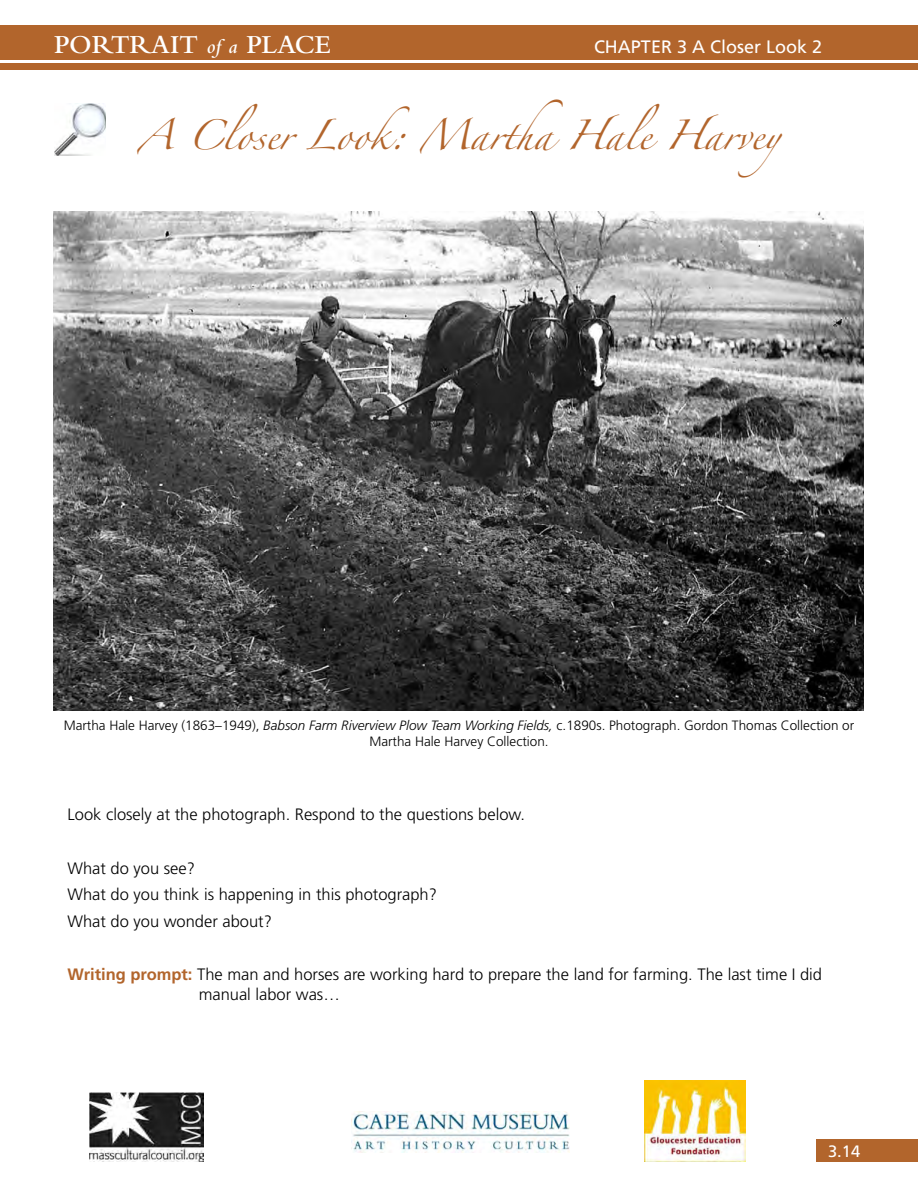
<style>
.page{position:relative;width:918px;height:1188px;background:#fff}
.page>*{position:absolute;margin:0;border:0;box-sizing:border-box;transform-origin:0 0}
.t1{font:27px "Zapfino";color:#b2652c}
.t2{font:600 27px "Bembo";color:#fff}
.t3{font:18px "Frutiger";color:#fff}
.t4{font:300 16.5px/19.8px "Frutiger";color:#000}
.t5{font:16.5px "Frutiger";color:#fff}
.t6{font:300 13.5px/16.2px "Frutiger";color:#000;text-align:center}
.s1{font-style:italic;font-size:21px}
.s2{font-style:italic}
.s3{font-weight:700;color:#b2652c}
</style>
<div class="page">
<div style="left:816px;top:1140px;width:102px;height:22px;background:#b2652c"></div>
<div style="left:0;top:64px;width:918px;height:6px;background:#b2652c"></div>
<div style="left:0;top:26px;width:918px;height:34px;background:#b2652c"></div>
<img style="left:353px;top:1112px;width:216px;height:41px">
<img style="left:53px;top:211px;width:811px;height:499px">
<img style="left:90px;top:1093px;width:113px;height:69px">
<img style="left:645px;top:1080px;width:100px;height:82px">
<img style="left:54px;top:104px;width:51px;height:52px">
<p class="t2" style="left:54px;top:30px;width:278px">PORTRAIT <span class="s1">of a</span> PLACE</p>
<p class="t3" style="left:594px;top:36px;width:230px">CHAPTER 3 A Closer Look 2</p>
<p class="t1" style="left:138px;top:124px;width:672px">A Closer Look: Martha Hale Harvey</p>
<p class="t6" style="left:64px;top:717px;width:792px">Martha Hale Harvey (1863–1949), <span class="s2">Babson Farm Riverview Plow Team Working Fields,</span> c.1890s. Photograph. Gordon Thomas Collection or<br>Martha Hale Harvey Collection.</p>
<p class="t4" style="left:68px;top:805px;width:459px">Look closely at the photograph. Respond to the questions below.</p>
<p class="t4" style="left:68px;top:858px;width:129px">What do you see?</p>
<p class="t4" style="left:68px;top:884px;width:371px">What do you think is happening in this photograph?</p>
<p class="t4" style="left:68px;top:911px;width:206px">What do you wonder about?</p>
<p class="t4" style="left:199px;top:964px;width:625px;text-indent:-131px"><span class="s3">Writing prompt:</span> The man and horses are working hard to prepare the land for farming. The last time I did manual labor was…</p>
<p class="t5" style="left:828px;top:1142px;width:34px">3.14</p>
</div>
